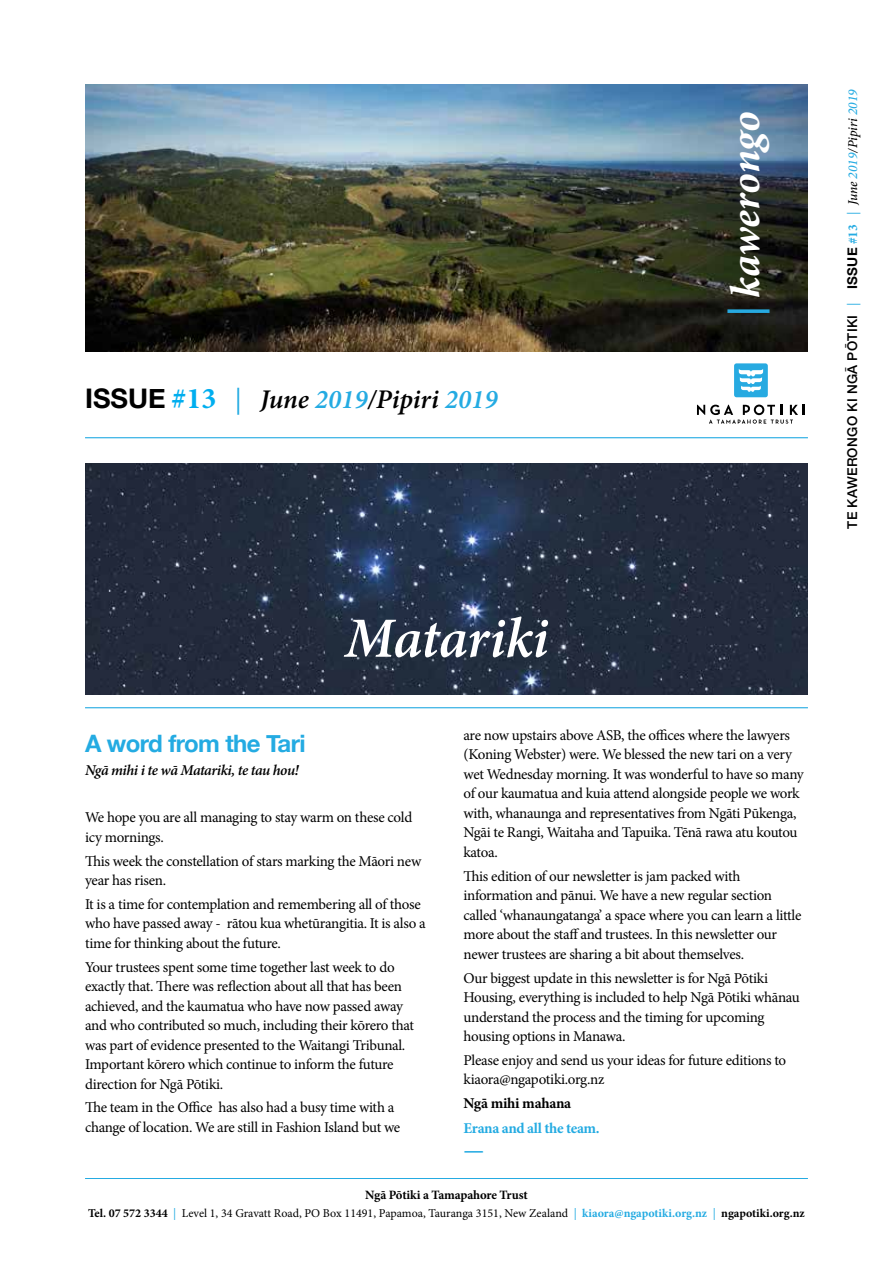
<style>
.page{position:relative;width:893px;height:1263px;background:#fff}
.page>*{position:absolute;margin:0;border:0;box-sizing:border-box;transform-origin:0 0}
.t1{font:italic 600 57px "Minion Pro";letter-spacing:-.01em;color:#fff}
.t2{font:italic 700 42px "Minion Pro";letter-spacing:-.01em;color:#fff}
.t3{font:italic 600 27px "Minion Pro";color:#000}
.t4{font:700 24px "Helvetica Neue";letter-spacing:-.025em;color:#24abe2}
.t5{font:700 22.5px "Minion Pro";color:#24abe2}
.t6{font:15px/19.5px "Minion Pro";letter-spacing:-.025em;color:#000}
.t7{font:italic 600 15px "Minion Pro";letter-spacing:-.035em;color:#000}
.t8{font:700 15px "Minion Pro";letter-spacing:-.025em;color:#24abe2}
.t9{font:700 15px "Minion Pro";letter-spacing:-.02em;color:#000}
.t10{font:500 13.5px "Helvetica Neue";letter-spacing:.02em;color:#000}
.t11{font:700 12.75px "Minion Pro";letter-spacing:-.015em;color:#000}
.t12{font:12px "Minion Pro";color:#000}
.s1{font-family:"Helvetica Neue";font-weight:700;font-style:normal}
.s2{font-weight:700;font-style:normal;font-size:30px;color:#00aeef}
.s3{font-weight:400;font-style:normal;color:#24abe2}
.s4{color:#24abe2}
.s5{color:#27aae1}
.s6{font-weight:700}
.s7{font-weight:700;color:#24abe2}
.s8{font-family:"Minion Pro";font-weight:400;color:#24abe2}
.s9{font-family:"Minion Pro";font-weight:700;color:#24abe2}
.s10{font-family:"Minion Pro";font-style:italic}
.s11{font-family:"Minion Pro";font-style:italic;color:#24abe2}
</style>
<div class="page">
<hr style="left:85px;top:1178px;width:723px;height:1px;background:#24abe2">
<div style="left:734px;top:363px;width:34px;height:34px;background:#27aae1;border-radius:2px"></div>
<svg style="left:739px;top:369px;width:24px;height:23px"></svg>
<svg style="left:697px;top:405px;width:108px;height:19px"></svg>
<img style="left:85px;top:85px;width:723px;height:266px">
<hr style="left:85px;top:437px;width:723px;height:1px;background:#24abe2">
<hr style="left:85px;top:707px;width:723px;height:1px;background:#24abe2">
<img style="left:85px;top:464px;width:723px;height:230px">
<h3 class="t3" style="left:85px;top:380px;width:414px"><span class="s1">ISSUE</span> <span class="s2">#13</span> <span class="s3">|</span> June <span class="s4">2019</span>/Pipiri <span class="s4">2019</span></h3>
<h1 class="t1" style="left:344px;top:598px;width:206px">Matariki</h1>
<h2 class="t2" style="left:716px;top:318px;width:209px;rotate:-90deg"><span class="s5">|</span> kawerongo</h2>
<h3 class="t4" style="left:85px;top:725px;width:222px">A word from the Tari</h3>
<p class="t7" style="left:85px;top:759px;width:215px">Ngā mihi i te wā Matariki, te tau hou!</p>
<p class="t6" style="left:85px;top:808px;width:329px">We hope you are all managing to stay warm on these cold icy mornings.</p>
<p class="t6" style="left:85px;top:851px;width:338px">This week the constellation of stars marking the Māori new year has risen.</p>
<p class="t6" style="left:85px;top:894px;width:342px">It is a time for contemplation and remembering all of those who have passed away - rātou kua whetūrangitia. It is also a time for thinking about the future.</p>
<p class="t6" style="left:85px;top:957px;width:330px">Your trustees spent some time together last week to do exactly that. There was reflection about all that has been achieved, and the kaumatua who have now passed away and who contributed so much, including their kōrero that was part of evidence presented to the Waitangi Tribunal.<br>Important kōrero which continue to inform the future direction for Ngā Pōtiki.</p>
<p class="t6" style="left:85px;top:1098px;width:317px">The team in the Office has also had a busy time with a change of location. We are still in Fashion Island but we</p>
<p class="t6" style="left:463px;top:725px;width:342px">are now upstairs above ASB, the offices where the lawyers (Koning Webster) were. We blessed the new tari on a very wet Wednesday morning. It was wonderful to have so many of our kaumatua and kuia attend alongside people we work with, whanaunga and representatives from Ngāti Pūkenga, Ngāi te Rangi, Waitaha and Tapuika. Tēnā rawa atu koutou katoa.</p>
<p class="t6" style="left:463px;top:866px;width:339px">This edition of our newsletter is jam packed with information and pānui. We have a new regular section called ‘whanaungatanga’ a space where you can learn a little more about the staff and trustees. In this newsletter our newer trustees are sharing a bit about themselves.</p>
<p class="t6" style="left:463px;top:968px;width:338px">Our biggest update in this newsletter is for Ngā Pōtiki Housing, everything is included to help Ngā Pōtiki whānau understand the process and the timing for upcoming housing options in Manawa.</p>
<p class="t6" style="left:463px;top:1050px;width:324px">Please enjoy and send us your ideas for future editions to kiaora@ngapotiki.org.nz</p>
<p class="t9" style="left:463px;top:1093px;width:109px">Ngā mihi mahana</p>
<p class="t8" style="left:463px;top:1117px;width:138px">Erana and all the team.</p>
<h3 class="t5" style="left:463px;top:1134px;width:22px">—</h3>
<p class="t11" style="left:365px;top:1186px;width:164px">Ngā Pōtiki a Tamapahore Trust</p>
<p class="t12" style="left:88px;top:1205px;width:718px"><span class="s6">Tel. 07 572 3344</span> <span class="s4">|</span> Level 1, 34 Gravatt Road, PO Box 11491, Papamoa, Tauranga 3151, New Zealand <span class="s4">|</span> <span class="s7">kiaora@ngapotiki.org.nz</span> <span class="s4">|</span> <span class="s6">ngapotiki.org.nz</span></p>
<p class="t10" style="left:841px;top:529px;width:441px;rotate:-90deg">TE KAWERONGO KI NGĀ PŌTIKI <span class="s8">|</span> <span class="s6">ISSUE</span> <span class="s9">#13</span> <span class="s8">|</span> <span class="s10">June</span> <span class="s11">2019</span><span class="s10">/Pipiri</span> <span class="s11">2019</span></p>
</div>
